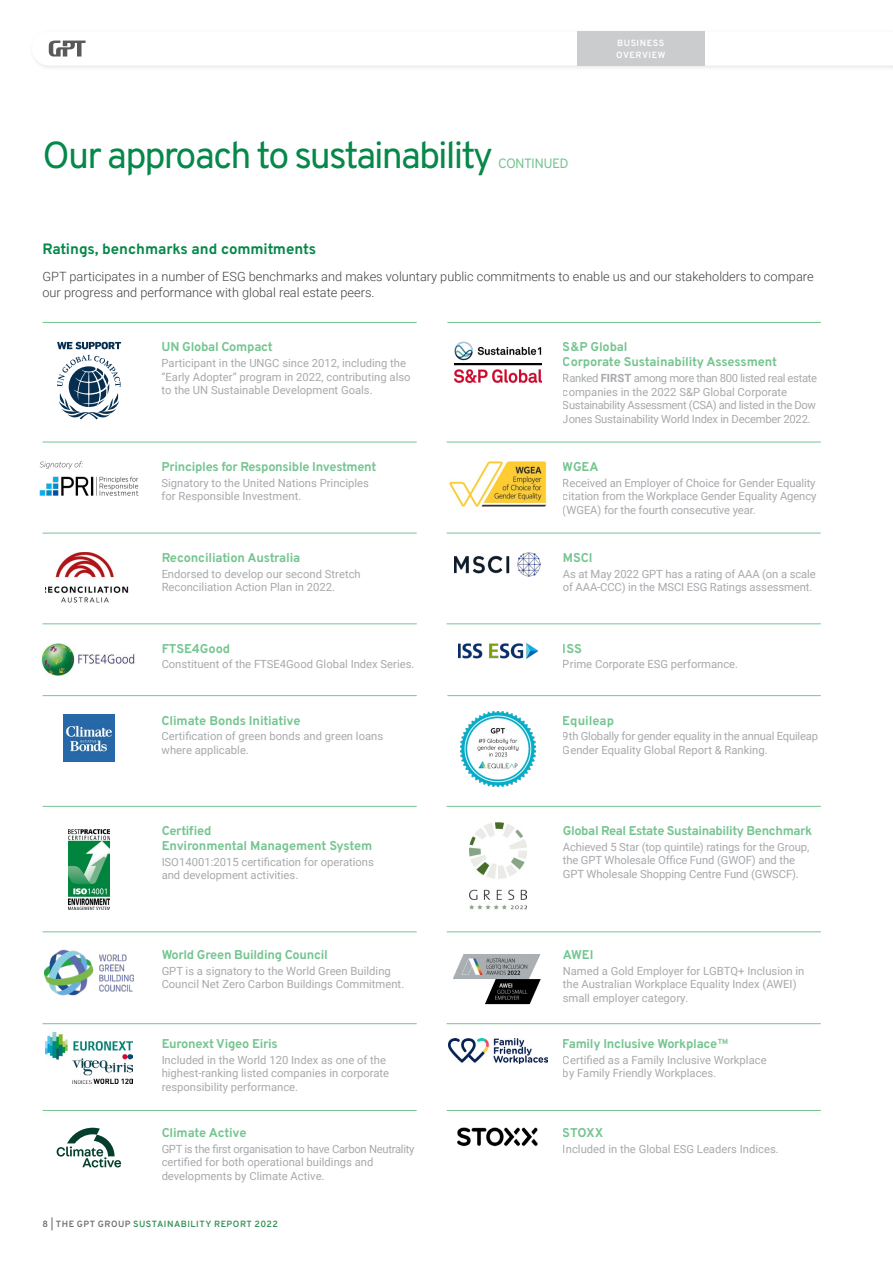
<style>
.page{position:relative;width:893px;height:1263px;background:#fff}
.page>*{position:absolute;margin:0;border:0;box-sizing:border-box;transform-origin:0 0}
.t1{font:37.5px "Overpass";letter-spacing:-.05em;color:#058849}
.t2{font:700 15px "Overpass";letter-spacing:-.005em;color:#058849}
.t3{font:13.5px "Overpass";letter-spacing:-.05em;color:#76c591}
.t4{font:700 12.75px/15px "Overpass";letter-spacing:-.02em;color:#76c591}
.t5{font:300 12.75px/16.2px "Roboto";color:#414042}
.t6{font:700 12.75px "Overpass";color:#76c591}
.t7{font:11.25px/13.5px "Roboto";color:#a7a9ac}
.t8{font:11.25px/13.5px "Roboto";letter-spacing:-.03em;color:#a7a9ac}
.t9{font:11.25px/13.5px "Roboto";letter-spacing:-.02em;color:#a7a9ac}
.t10{font:600 9px "Overpass";letter-spacing:.055em;color:#339157}
.t11{font:600 9px/11.2px "Overpass";letter-spacing:.055em;color:#fff}
.s1{color:#6d6e71}
.s2{font-weight:700}
</style>
<div class="page">
<hr style="left:447px;top:623px;width:374px;height:1px;background:#76c591">
<img style="left:458px;top:643px;width:80px;height:16px">
<img style="left:42px;top:643px;width:33px;height:33px">
<img style="left:78px;top:654px;width:57px;height:10px">
<hr style="left:43px;top:623px;width:374px;height:1px;background:#76c591">
<hr style="left:447px;top:1023px;width:374px;height:1px;background:#76c591">
<hr style="left:43px;top:1023px;width:374px;height:1px;background:#76c591">
<img style="left:448px;top:1039px;width:99px;height:25px">
<img style="left:45px;top:1032px;width:87px;height:51px">
<hr style="left:43px;top:533px;width:374px;height:1px;background:#76c591">
<img style="left:46px;top:552px;width:83px;height:51px">
<img style="left:454px;top:552px;width:87px;height:24px">
<hr style="left:447px;top:533px;width:374px;height:1px;background:#76c591">
<hr style="left:43px;top:931px;width:374px;height:1px;background:#76c591">
<img style="left:44px;top:950px;width:90px;height:46px">
<hr style="left:447px;top:931px;width:374px;height:1px;background:#76c591">
<img style="left:453px;top:954px;width:87px;height:25px">
<img style="left:485px;top:979px;width:56px;height:25px">
<img style="left:63px;top:715px;width:52px;height:47px">
<hr style="left:43px;top:695px;width:374px;height:1px;background:#76c591">
<hr style="left:447px;top:695px;width:374px;height:1px;background:#76c591">
<img style="left:460px;top:711px;width:76px;height:76px">
<hr style="left:43px;top:442px;width:374px;height:1px;background:#76c591">
<img style="left:40px;top:461px;width:98px;height:34px">
<hr style="left:447px;top:442px;width:374px;height:1px;background:#76c591">
<img style="left:450px;top:461px;width:96px;height:45px">
<img style="left:455px;top:369px;width:87px;height:13px">
<img style="left:455px;top:342px;width:87px;height:24px">
<hr style="left:447px;top:322px;width:374px;height:1px;background:#76c591">
<hr style="left:43px;top:322px;width:374px;height:1px;background:#76c591">
<svg style="left:57px;top:355px;width:64px;height:64px"></svg>
<svg style="left:57px;top:342px;width:64px;height:7px"></svg>
<hr style="left:43px;top:806px;width:374px;height:1px;background:#76c591">
<img style="left:470px;top:822px;width:56px;height:88px">
<hr style="left:447px;top:806px;width:374px;height:1px;background:#76c591">
<img style="left:68px;top:829px;width:42px;height:81px">
<hr style="left:447px;top:1110px;width:374px;height:1px;background:#76c591">
<hr style="left:43px;top:1110px;width:374px;height:1px;background:#76c591">
<img style="left:457px;top:1128px;width:81px;height:19px">
<svg style="left:57px;top:1128px;width:64px;height:39px"></svg>
<svg style="left:41px;top:40px;width:45px;height:26px"></svg>
<div style="left:577px;top:32px;width:128px;height:34px;background:#cbccce"></div>
<h1 class="t1" style="left:43px;top:125px;width:452px">Our approach to sustainability</h1>
<p class="t3" style="left:498px;top:153px;width:72px">CONTINUED</p>
<p class="t11" style="left:616px;top:37px;width:51px">BUSINESS<br>OVERVIEW</p>
<h2 class="t2" style="left:43px;top:236px;width:275px">Ratings, benchmarks and commitments</h2>
<p class="t5" style="left:43px;top:268px;width:773px">GPT participates in a number of ESG benchmarks and makes voluntary public commitments to enable us and our stakeholders to compare our progress and performance with global real estate peers.</p>
<p class="t4" style="left:162px;top:339px;width:113px">UN Global Compact</p>
<p class="t7" style="left:162px;top:356px;width:251px">Participant in the UNGC since 2012, including the “Early Adopter” program in 2022, contributing also to the UN Sustainable Development Goals.</p>
<p class="t4" style="left:162px;top:458px;width:216px">Principles for Responsible Investment</p>
<p class="t7" style="left:162px;top:475px;width:209px">Signatory to the United Nations Principles for Responsible Investment.</p>
<p class="t4" style="left:162px;top:550px;width:140px">Reconciliation Australia</p>
<p class="t7" style="left:162px;top:566px;width:201px">Endorsed to develop our second Stretch<br>Reconciliation Action Plan in 2022.</p>
<p class="t4" style="left:162px;top:640px;width:70px">FTSE4Good</p>
<p class="t7" style="left:162px;top:657px;width:254px">Constituent of the FTSE4Good Global Index Series.</p>
<p class="t4" style="left:162px;top:712px;width:140px">Climate Bonds Initiative</p>
<p class="t7" style="left:162px;top:729px;width:223px">Certification of green bonds and green loans where applicable.</p>
<p class="t4" style="left:162px;top:823px;width:212px">Certified<br>Environmental Management System</p>
<p class="t7" style="left:162px;top:855px;width:214px">ISO14001:2015 certification for operations and development activities.</p>
<p class="t4" style="left:162px;top:947px;width:168px">World Green Building Council</p>
<p class="t7" style="left:162px;top:964px;width:244px">GPT is a signatory to the World Green Building<br>Council Net Zero Carbon Buildings Commitment.</p>
<p class="t4" style="left:162px;top:1036px;width:118px">Euronext Vigeo Eiris</p>
<p class="t7" style="left:162px;top:1053px;width:229px">Included in the World 120 Index as one of the highest-ranking listed companies in corporate responsibility performance.</p>
<p class="t4" style="left:162px;top:1125px;width:86px">Climate Active</p>
<p class="t7" style="left:162px;top:1142px;width:254px">GPT is the first organisation to have Carbon Neutrality certified for both operational buildings and developments by Climate Active.</p>
<p class="t10" style="left:43px;top:1217px;width:237px"><span class="s1">8 | THE GPT GROUP</span> SUSTAINABILITY REPORT 2022</p>
<p class="t4" style="left:563px;top:339px;width:216px">S&amp;P Global<br>Corporate Sustainability Assessment</p>
<p class="t8" style="left:563px;top:371px;width:256px">Ranked <span class="s2">FIRST</span> among more than 800 listed real estate companies in the 2022 S&amp;P Global Corporate Sustainability Assessment (CSA) and listed in the Dow Jones Sustainability World Index in December 2022.</p>
<p class="t4" style="left:563px;top:458px;width:37px">WGEA</p>
<p class="t7" style="left:563px;top:475px;width:255px;text-align:justify">Received an Employer of Choice for Gender Equality citation from the Workplace Gender Equality Agency (WGEA) for the fourth consecutive year.</p>
<p class="t4" style="left:563px;top:550px;width:31px">MSCI</p>
<p class="t7" style="left:563px;top:566px;width:254px">As at May 2022 GPT has a rating of AAA (on a scale of AAA-CCC) in the MSCI ESG Ratings assessment.</p>
<p class="t4" style="left:563px;top:640px;width:21px">ISS</p>
<p class="t7" style="left:563px;top:657px;width:177px">Prime Corporate ESG performance.</p>
<p class="t6" style="left:563px;top:710px;width:53px">Equileap</p>
<p class="t9" style="left:563px;top:729px;width:257px">9th Globally for gender equality in the annual Equileap<br>Gender Equality Global Report &amp; Ranking.</p>
<p class="t4" style="left:563px;top:823px;width:251px">Global Real Estate Sustainability Benchmark</p>
<p class="t7" style="left:563px;top:840px;width:248px">Achieved 5 Star (top quintile) ratings for the Group, the GPT Wholesale Office Fund (GWOF) and the<br>GPT Wholesale Shopping Centre Fund (GWSCF).</p>
<p class="t4" style="left:563px;top:947px;width:32px">AWEI</p>
<p class="t7" style="left:563px;top:964px;width:243px">Named a Gold Employer for LGBTQ+ Inclusion in the Australian Workplace Equality Index (AWEI) small employer category.</p>
<p class="t4" style="left:563px;top:1036px;width:167px">Family Inclusive Workplace<sup>TM</sup></p>
<p class="t7" style="left:563px;top:1053px;width:205px">Certified as a Family Inclusive Workplace by Family Friendly Workplaces.</p>
<p class="t4" style="left:563px;top:1125px;width:42px">STOXX</p>
<p class="t7" style="left:563px;top:1142px;width:217px">Included in the Global ESG Leaders Indices.</p>
</div>
